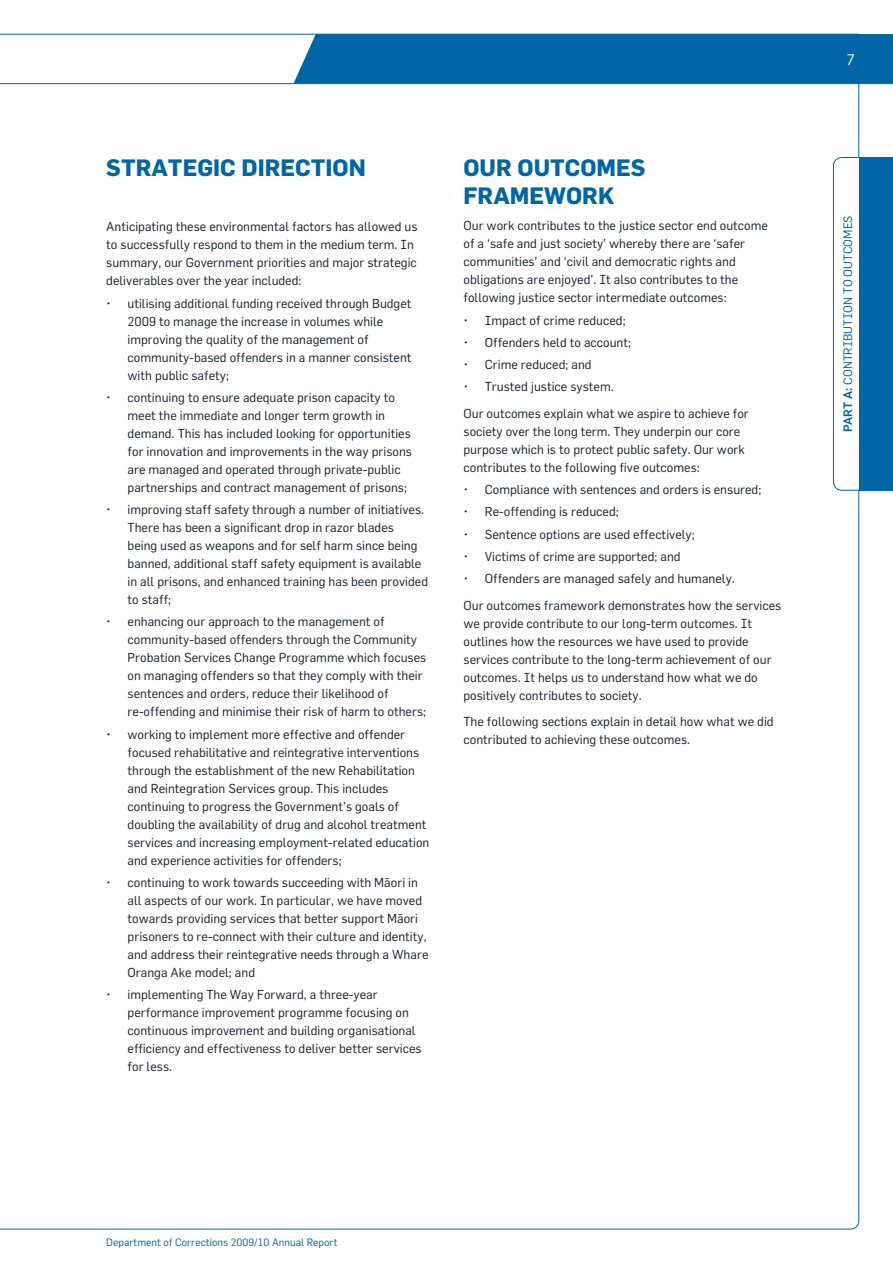
<style>
.page{position:relative;width:893px;height:1263px;background:#fff}
.page>*{position:absolute;margin:0;border:0;box-sizing:border-box;transform-origin:0 0}
.t1{font:700 23.25px/27.9px "Flama Maori";color:#0066a5}
.t2{font:15px "Flama Maori";color:#fff}
.t3{font:12.75px/18px "Flama Maori";color:#142530}
.t4{font:12px "Flama Maori";color:#0066a5}
.t5{font:10.5px "Flama Maori";color:#0066a5}
.s1{font-weight:500}
</style>
<div class="page">
<div style="left:833px;top:157px;width:43px;height:333px;border:1px solid #0066a5;border-radius:9px"></div>
<div style="left:859px;top:157px;width:34px;height:333px;background:#0066a5"></div>
<div style="left:294px;top:34px;width:599px;height:49px;background:#0066a5"></div>
<hr style="left:0;top:83px;width:893px;height:1px;background:#0066a5">
<h1 class="t1" style="left:106px;top:153px;width:261px">STRATEGIC DI RECTION</h1>
<p class="t3" style="left:106px;top:217px;width:313px">Anticipating these environmental factors has allowed us to successfully respond to them in the medium term. In summary, our Government priorities and major strategic deliverables over the year included:</p>
<p class="t3" style="left:128px;top:294px;width:285px;text-indent:-21px">• utilising additional funding received through Budget 2009 to manage the increase in volumes while improving the quality of the management of community-based offenders in a manner consistent with public safety;</p>
<p class="t3" style="left:128px;top:388px;width:286px;text-indent:-21px">• continuing to ensure adequate prison capacity to meet the immediate and longer term growth in demand. This has included looking for opportunities for innovation and improvements in the way prisons are managed and operated through private-public partnerships and contract management of prisons;</p>
<p class="t3" style="left:128px;top:500px;width:302px;text-indent:-21px">• improving staff safety through a number of initiatives.<br>There has been a significant drop in razor blades<br>being used as weapons and for self harm since being banned, additional staff safety equipment is available in all prisons, and enhanced training has been provided to staff;</p>
<p class="t3" style="left:128px;top:612px;width:300px;text-indent:-21px">• enhancing our approach to the management of community-based offenders through the Community Probation Services Change Programme which focuses on managing offenders so that they comply with their sentences and orders, reduce their likelihood of re-offending and minimise their risk of harm to others;</p>
<p class="t3" style="left:128px;top:725px;width:303px;text-indent:-21px">• working to implement more effective and offender focused rehabilitative and reintegrative interventions through the establishment of the new Rehabilitation and Reintegration Services group. This includes continuing to progress the Government’s goals of doubling the availability of drug and alcohol treatment services and increasing employment-related education and experience activities for offenders;</p>
<p class="t3" style="left:128px;top:873px;width:302px;text-indent:-21px">• continuing to work towards succeeding with Mäori in all aspects of our work. In particular, we have moved towards providing services that better support Mäori prisoners to re-connect with their culture and identity, and address their reintegrative needs through a Whare Oranga Ake model; and</p>
<p class="t3" style="left:128px;top:985px;width:296px;text-indent:-21px">• implementing The Way Forward, a three-year performance improvement programme focusing on continuous improvement and building organisational efficiency and effectiveness to deliver better services for less.</p>
<h1 class="t1" style="left:463px;top:153px;width:184px">OUR OUTCOMES<br>FRAM EWORK</h1>
<p class="t3" style="left:463px;top:217px;width:306px">Our work contributes to the justice sector end outcome of a ‘safe and just society’ whereby there are ‘safer communities’ and ‘civil and democratic rights and obligations are enjoyed’. It also contributes to the following justice sector intermediate outcomes:</p>
<p class="t3" style="left:463px;top:311px;width:164px">• Impact of crime reduced;</p>
<p class="t3" style="left:463px;top:333px;width:169px">• Offenders held to account;</p>
<p class="t3" style="left:463px;top:355px;width:130px">• Crime reduced; and</p>
<p class="t3" style="left:463px;top:373px;width:287px;line-height:26.5px">• Trusted justice system.<br>Our outcomes explain what we aspire to achieve for</p>
<p class="t3" style="left:463px;top:422px;width:283px">society over the long term. They underpin our core purpose which is to protect public safety. Our work contributes to the following five outcomes:</p>
<p class="t3" style="left:463px;top:480px;width:299px">• Compliance with sentences and orders is ensured;</p>
<p class="t3" style="left:463px;top:503px;width:157px">• Re-offending is reduced;</p>
<p class="t3" style="left:463px;top:525px;width:233px">• Sentence options are used effectively;</p>
<p class="t3" style="left:463px;top:547px;width:219px">• Victims of crime are supported; and</p>
<p class="t3" style="left:463px;top:565px;width:319px;line-height:26.5px">• Offenders are managed safely and humanely.<br>Our outcomes framework demonstrates how the services</p>
<p class="t3" style="left:463px;top:614px;width:310px">we provide contribute to our long-term outcomes. It outlines how the resources we have used to provide services contribute to the long-term achievement of our outcomes. It helps us to understand how what we do positively contributes to society.</p>
<p class="t3" style="left:463px;top:712px;width:312px">The following sections explain in detail how what we did contributed to achieving these outcomes.</p>
<p class="t2" style="left:847px;top:50px;width:9px">7</p>
<p class="t4" style="left:841px;top:432px;width:217px;rotate:-90deg"><span class="s1">part a:</span> Contribution to outcomes</p>
<p class="t5" style="left:106px;top:1236px;width:233px">Department of Corrections 2009/10 Annual Report</p>
</div>
